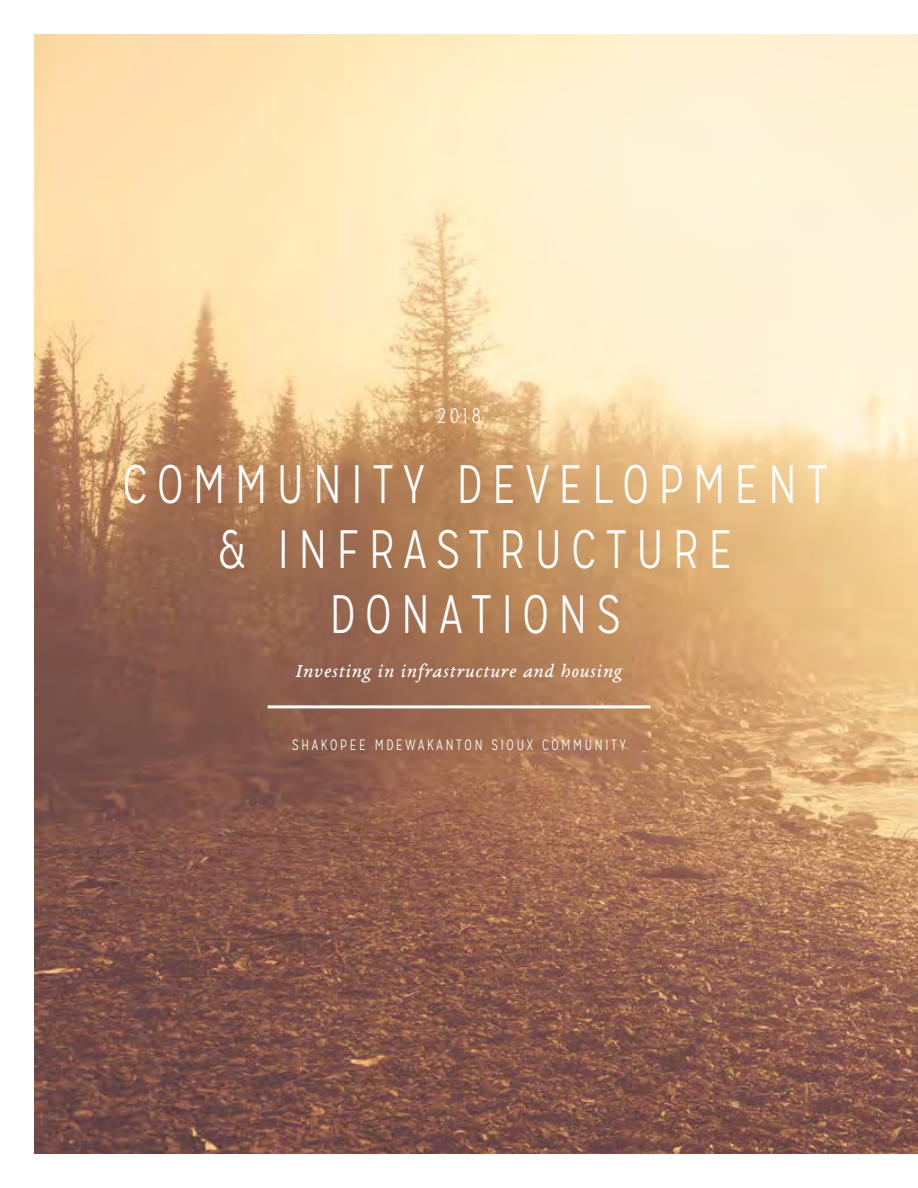
<style>
.page{position:relative;width:918px;height:1188px;background:#fff}
.page>*{position:absolute;margin:0;border:0;box-sizing:border-box;transform-origin:0 0}
.t1{font:300 54px/64.8px "Mission Gothic";letter-spacing:.2em;color:#fff;text-align:center;scale:.9 1}
.t2{font:300 21px "Mission Gothic";color:#fff;scale:.9 1}
.t3{font:italic 19.5px "EB Garamond 08";letter-spacing:.05em;color:#fff}
.t4{font:300 15px "Mission Gothic";letter-spacing:.2em;color:#fff;scale:.9 1}
</style>
<div class="page">
<img style="left:35px;top:34px;width:883px;height:1120px">
<hr style="left:268px;top:705px;width:382px;height:3px;background:#fff">
<p class="t2" style="left:437px;top:403px;width:50px">2018</p>
<p class="t1" style="left:123px;top:453px;width:785px">COMMUNITY DEVELOPMENT &amp; INFRASTRUCTURE<br>DONATIONS</p>
<p class="t3" style="left:296px;top:658px;width:328px">Investing in infrastructure and housing</p>
<p class="t4" style="left:292px;top:736px;width:372px">SHAKOPEE MDEWAKANTON SIOUX COMMUNITY</p>
</div>
